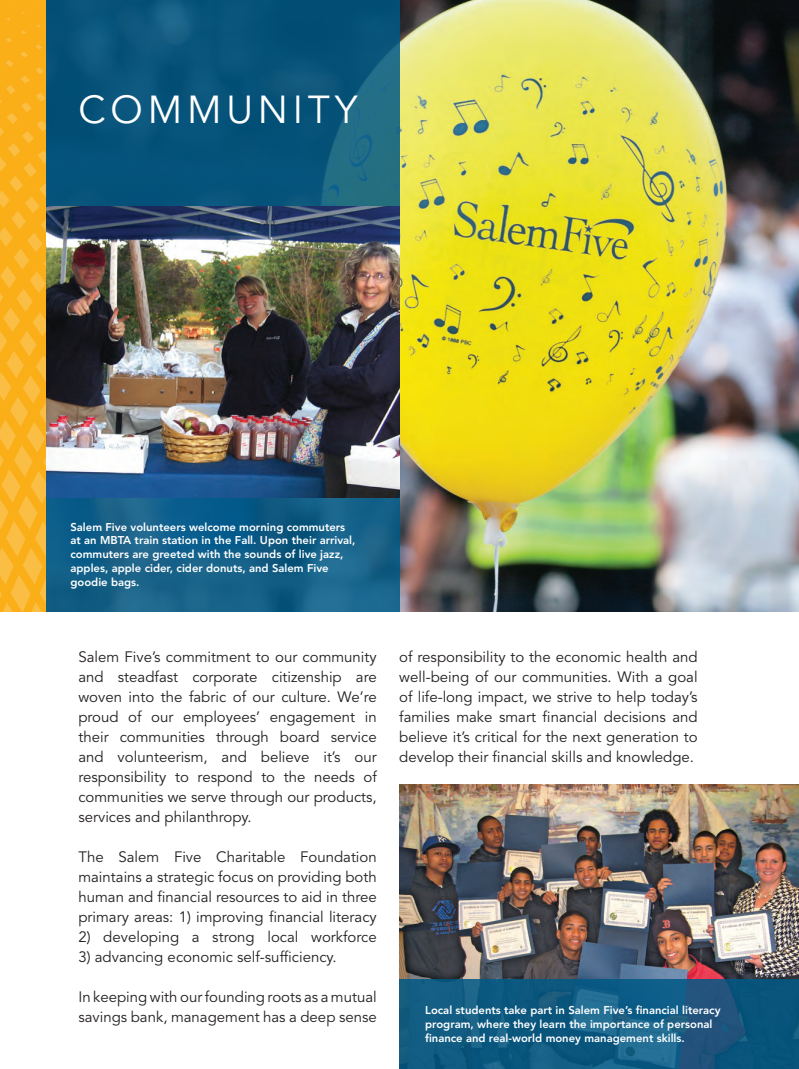
<style>
.page{position:relative;width:799px;height:1069px;background:#fff}
.page>*{position:absolute;margin:0;border:0;box-sizing:border-box;transform-origin:0 0}
.t1{font:38.75px "Avenir LT Std";letter-spacing:.125em;color:#fff}
.t2{font:15px/20px "Avenir LT Std";color:#231f20;text-align:justify}
.t3{font:800 11.25px/13.8px "Avenir LT Std";color:#fff}
</style>
<div class="page">
<img style="left:399px;top:0;width:400px;height:612px">
<svg style="left:45px;top:0;width:354px;height:612px;background:#0d597f"></svg>
<img style="left:399px;top:785px;width:400px;height:194px">
<svg style="left:399px;top:979px;width:400px;height:90px;background:#125a82"></svg>
<img style="left:45px;top:206px;width:354px;height:291px">
<div style="left:0;top:0;width:45px;height:612px;background:#faaf18"></div>
<svg style="left:38px;top:151px;width:7px;height:13px"></svg>
<svg style="left:0;top:157px;width:7px;height:14px"></svg>
<svg style="left:9px;top:176px;width:14px;height:16px"></svg>
<svg style="left:8px;top:143px;width:12px;height:14px"></svg>
<svg style="left:0;top:6px;width:46px;height:137px"></svg>
<svg style="left:23px;top:162px;width:14px;height:15px"></svg>
<svg style="left:0;top:183px;width:45px;height:429px"></svg>
<h1 class="t1" style="left:78px;top:87px;width:280px">COMMUNITY</h1>
<p class="t3" style="left:70px;top:520px;width:287px">Salem Five volunteers welcome morning commuters at an MBTA train station in the Fall. Upon their arrival, commuters are greeted with the sounds of live jazz, apples, apple cider, cider donuts, and Salem Five goodie bags.</p>
<p class="t2" style="left:78px;top:648px;width:300px">Salem Five’s commitment to our community and steadfast corporate citizenship are woven into the fabric of our culture. We’re proud of our employees’ engagement in their communities through board service and volunteerism, and believe it’s our responsibility to respond to the needs of communities we serve through our products, services and philanthropy.</p>
<p class="t2" style="left:78px;top:847px;width:300px">The Salem Five Charitable Foundation maintains a strategic focus on providing both human and fnancial resources to aid in three primary areas: 1) improving fnancial literacy</p>
<p class="t2" style="left:78px;top:927px;width:300px">2) developing a strong local workforce</p>
<p class="t2" style="left:78px;top:947px;width:260px">3) advancing economic self-suffciency.</p>
<p class="t2" style="left:78px;top:987px;width:300px">In keeping with our founding roots as a mutual savings bank, management has a deep sense</p>
<p class="t2" style="left:399px;top:647px;width:300px">of responsibility to the economic health and well-being of our communities. With a goal of life-long impact, we strive to help today’s families make smart fnancial decisions and believe it’s critical for the next generation to develop their fnancial skills and knowledge.</p>
<p class="t3" style="left:425px;top:1004px;width:297px">Local students take part in Salem Five’s fnancial literacy program, where they learn the importance of personal fnance and real-world money management skills.</p>
</div>
